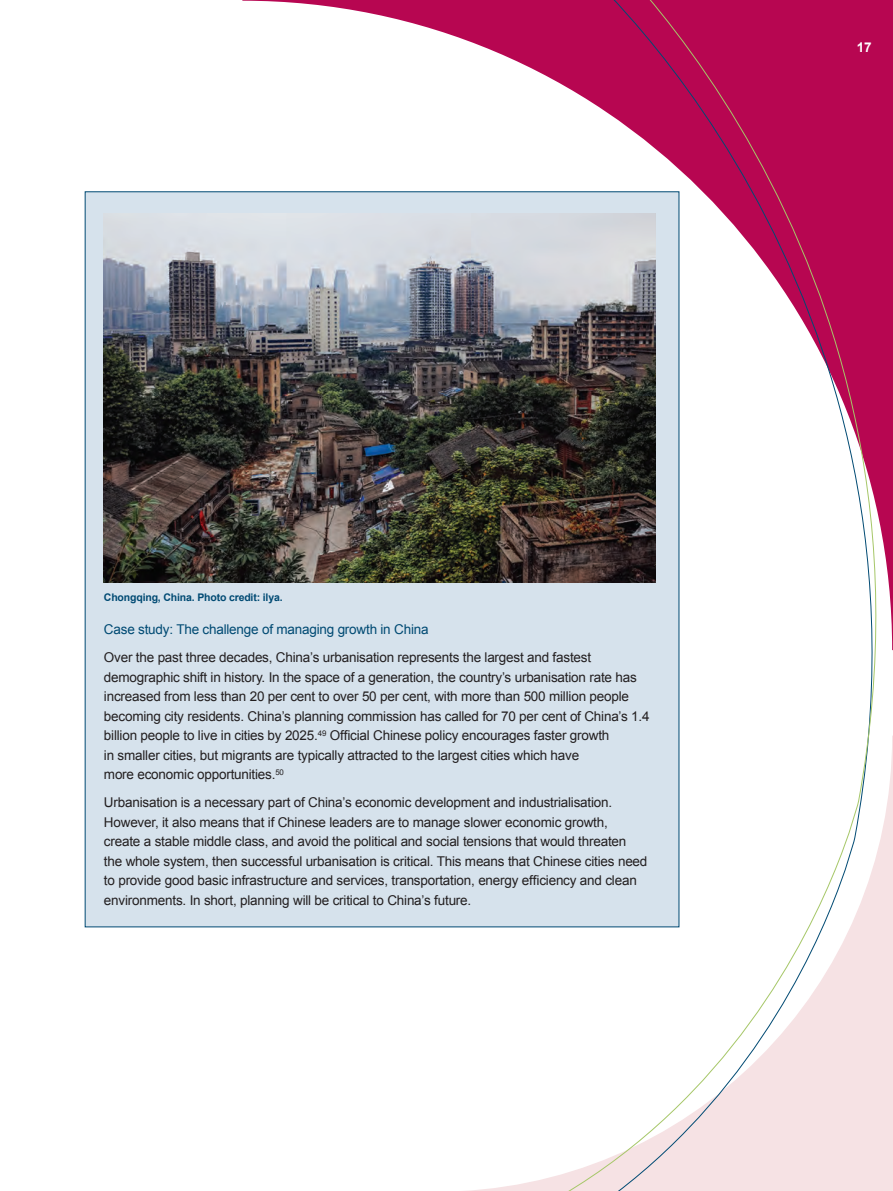
<style>
.page{position:relative;width:893px;height:1191px;background:#fff}
.page>*{position:absolute;margin:0;border:0;box-sizing:border-box;transform-origin:0 0}
.t1{font:13.5px/19.5px "Arial";letter-spacing:-.015em;color:#231f20}
.t2{font:13.5px "Arial";letter-spacing:-.015em;color:#004a73}
.t3{font:700 13.5px "Arial";color:#fff}
.t4{font:700 10.5px "Arial";letter-spacing:-.015em;color:#004a73}
</style>
<div class="page">
<svg style="left:242px;top:0;width:255px;height:53px"></svg>
<div style="left:85px;top:191px;width:594px;height:736px;background:#d6e2ec"></div>
<img style="left:104px;top:213px;width:393px;height:369px">
<svg style="left:497px;top:0;width:396px;height:1191px"></svg>
<p class="t3" style="left:857px;top:39px;width:16px">17</p>
<p class="t4" style="left:104px;top:590px;width:180px">Chongqing, China. Photo credit: ilya.</p>
<h3 class="t2" style="left:104px;top:620px;width:326px">Case study: The challenge of managing growth in China</h3>
<p class="t1" style="left:104px;top:648px;width:547px">Over the past three decades, China’s urbanisation represents the largest and fastest demographic shift in history. In the space of a generation, the country’s urbanisation rate has increased from less than 20 per cent to over 50 per cent, with more than 500 million people becoming city residents. China’s planning commission has called for 70 per cent of China’s 1.4 billion people to live in cities by 2025.<sup>49</sup> Official Chinese policy encourages faster growth<br>in smaller cities, but migrants are typically attracted to the largest cities which have<br>more economic opportunities.<sup>50</sup></p>
<p class="t1" style="left:104px;top:793px;width:545px">Urbanisation is a necessary part of China’s economic development and industrialisation.<br>However, it also means that if Chinese leaders are to manage slower economic growth, create a stable middle class, and avoid the political and social tensions that would threaten the whole system, then successful urbanisation is critical. This means that Chinese cities need</p>
<p class="t1" style="left:104px;top:871px;width:534px">to provide good basic infrastructure and services, transportation, energy efficiency and clean</p>
<p class="t1" style="left:104px;top:890px;width:369px">environments. In short, planning will be critical to China’s future.</p>
</div>
